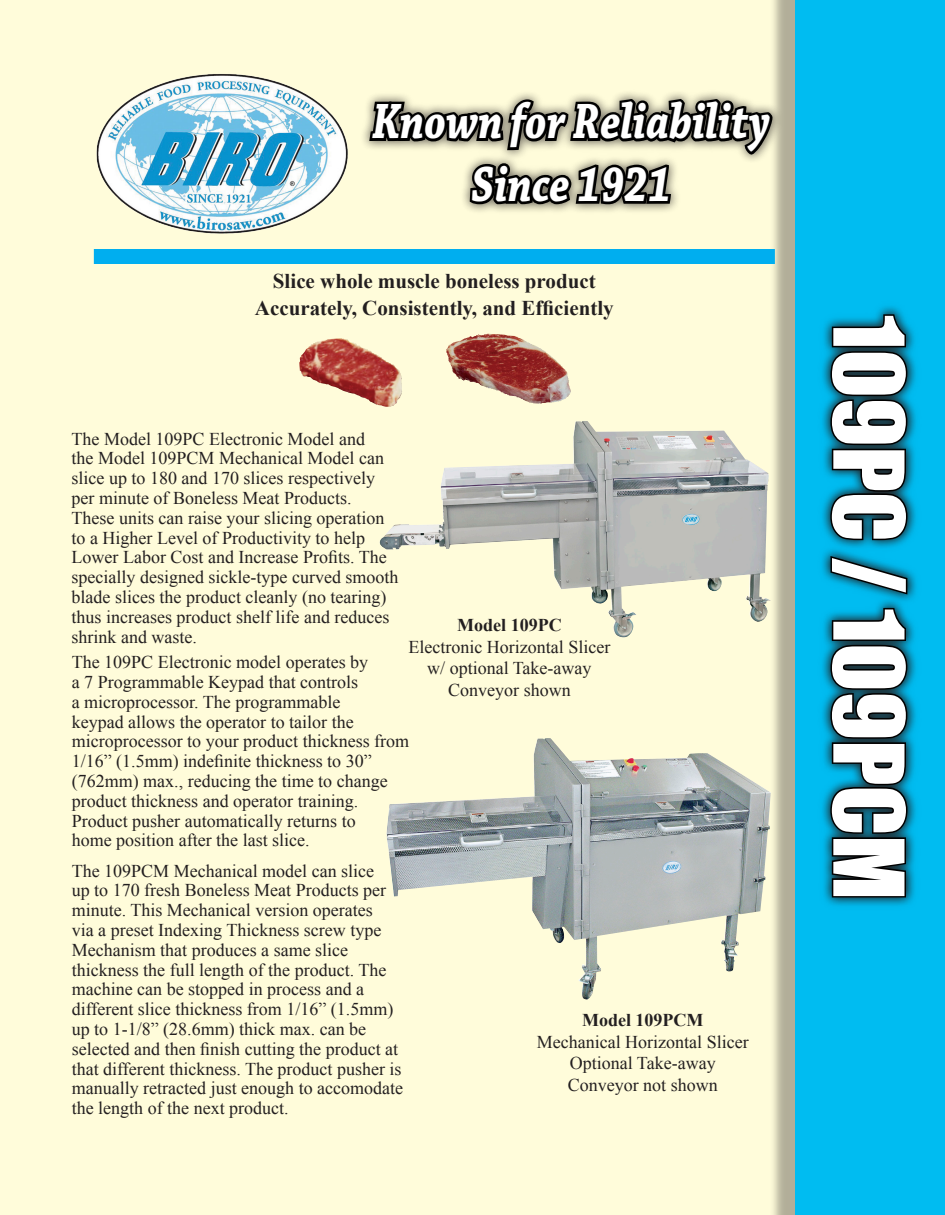
<style>
.page{position:relative;width:945px;height:1215px;background:#fffcda}
.page>*{position:absolute;margin:0;border:0;box-sizing:border-box;transform-origin:0 0}
.t1{font:90px "Impact";color:#fff}
.t2{font:italic 700 52.35px "Chaparral Pro";color:#fff;scale:.81 1}
.t3{font:700 21px "Times New Roman";color:#231f20}
.t4{font:18px/19.8px "Times New Roman";color:#231f20}
.t5{font:700 18px "Times New Roman";color:#231f20}
</style>
<div class="page">
<div style="left:770px;top:0;width:175px;height:1215px;background:#231f20;opacity:.35"></div>
<div style="left:796px;top:0;width:149px;height:1215px;background:#00bcf1"></div>
<div style="left:820px;top:305px;width:98px;height:602px;background:#231f20;opacity:.35"></div>
<svg style="left:829px;top:313px;width:80px;height:229px;background:#13343e"></svg>
<svg style="left:829px;top:554px;width:81px;height:42px"></svg>
<svg style="left:829px;top:606px;width:89px;height:293px;background:#123d4a"></svg>
<img style="left:93px;top:74px;width:255px;height:190px">
<div style="left:94px;top:249px;width:681px;height:15px;background:#00aeef"></div>
<div style="left:357px;top:86px;width:429px;height:132px;background:#231f20;opacity:.5"></div>
<div style="left:361px;top:90px;width:421px;height:123px;background:#231f20;opacity:.35"></div>
<svg style="left:366px;top:37px;width:409px;height:231px"></svg>
<img style="left:380px;top:421px;width:391px;height:217px">
<img style="left:386px;top:738px;width:385px;height:262px">
<img style="left:299px;top:339px;width:103px;height:68px">
<img style="left:446px;top:334px;width:125px;height:70px">
<p class="t2" style="left:372px;top:91px;width:493px">Known for Reliability</p>
<p class="t2" style="left:471px;top:154px;width:249px">Since 1921</p>
<p class="t3" style="left:273px;top:266px;width:324px">Slice whole muscle boneless product</p>
<p class="t3" style="left:255px;top:294px;width:360px">Accurately, Consistently, and Efficiently</p>
<p class="t4" style="left:72px;top:428px;width:328px">The Model 109PC Electronic Model and<br>the Model 109PCM Mechanical Model can slice up to 180 and 170 slices respectively per minute of Boneless Meat Products.<br>These units can raise your slicing operation to a Higher Level of Productivity to help Lower Labor Cost and Increase Profits. The specially designed sickle-type curved smooth blade slices the product cleanly (no tearing) thus increases product shelf life and reduces shrink and waste.</p>
<p class="t4" style="left:72px;top:652px;width:339px">The 109PC Electronic model operates by<br>a 7 Programmable Keypad that controls<br>a microprocessor. The programmable<br>keypad allows the operator to tailor the microprocessor to your product thickness from 1/16” (1.5mm) indefinite thickness to 30” (762mm) max., reducing the time to change product thickness and operator training.<br>Product pusher automatically returns to<br>home position after the last slice.</p>
<p class="t4" style="left:72px;top:860px;width:333px">The 109PCM Mechanical model can slice<br>up to 170 fresh Boneless Meat Products per minute. This Mechanical version operates<br>via a preset Indexing Thickness screw type Mechanism that produces a same slice thickness the full length of the product. The machine can be stopped in process and a different slice thickness from 1/16” (1.5mm) up to 1-1/8” (28.6mm) thick max. can be selected and then finish cutting the product at that different thickness. The product pusher is manually retracted just enough to accomodate the length of the next product.</p>
<p class="t5" style="left:457px;top:613px;width:106px">Model 109PC</p>
<p class="t4" style="left:408px;top:637px;width:203px">Electronic Horizontal Slicer</p>
<p class="t4" style="left:427px;top:658px;width:166px">w/ optional Take-away</p>
<p class="t4" style="left:448px;top:680px;width:124px">Conveyor shown</p>
<p class="t5" style="left:582px;top:1008px;width:123px">Model 109PCM</p>
<p class="t4" style="left:537px;top:1032px;width:213px">Mechanical Horizontal Slicer</p>
<p class="t4" style="left:570px;top:1053px;width:147px">Optional Take-away</p>
<p class="t4" style="left:568px;top:1075px;width:151px">Conveyor not shown</p>
<p class="t1" style="left:938px;top:315px;width:586px;rotate:90deg">109PC / 109PCM</p>
</div>
